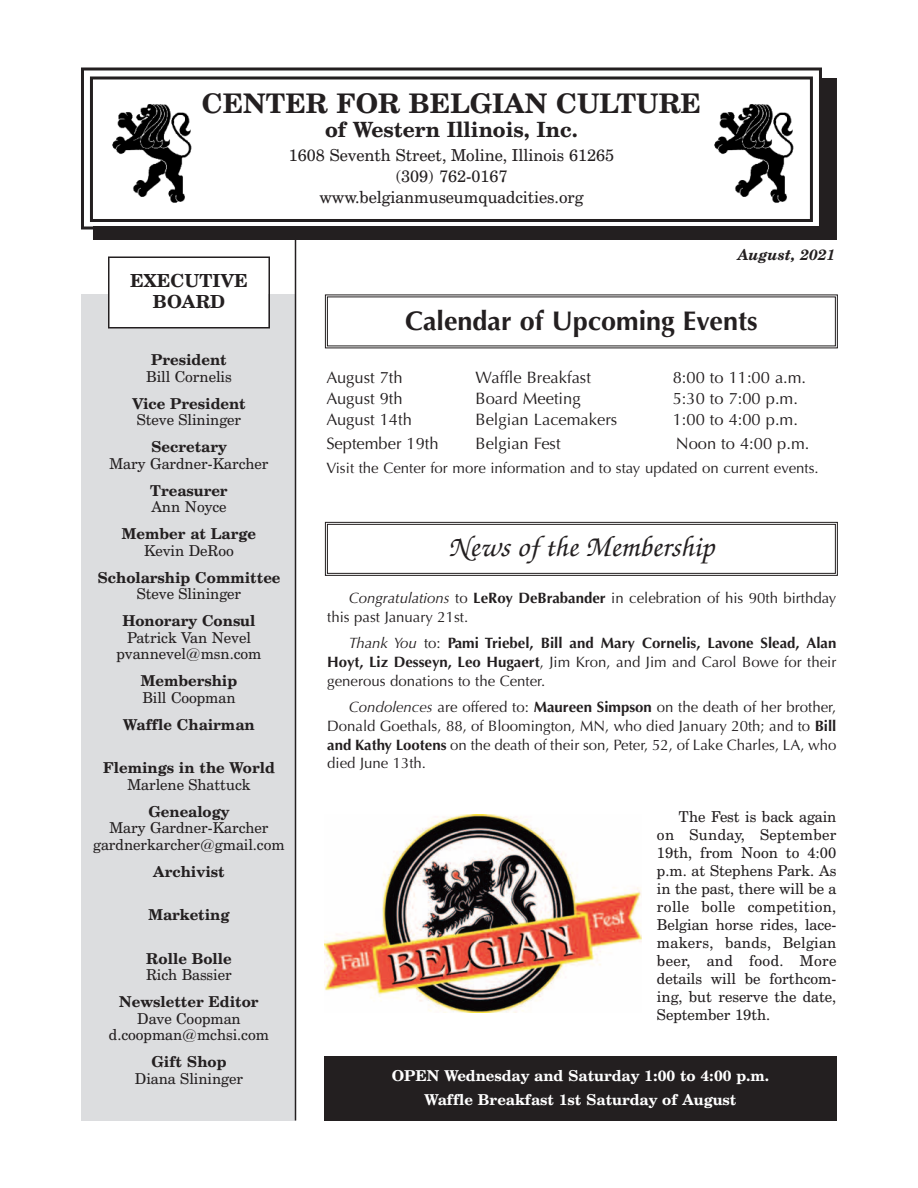
<style>
.page{position:relative;width:918px;height:1188px;background:#fff}
.page>*{position:absolute;margin:0;border:0;box-sizing:border-box;transform-origin:0 0}
.t1{font:30px "Invitation";color:#231f20}
.t2{font:700 27px "Optima";color:#231f20}
.t3{font:700 27px "Century Schoolbook BT";color:#231f20}
.t4{font:700 21px "Century Schoolbook BT";color:#231f20}
.t5{font:700 18px/21px "Century Schoolbook BT";color:#231f20;text-align:center}
.t6{font:16.5px "Optima";color:#231f20}
.t7{font:16.5px/21px "Century Schoolbook BT";color:#231f20;text-align:center}
.t8{font:15px/18px "Century Schoolbook BT";color:#231f20;text-align:center}
.t9{font:15px/18.8px "Optima";color:#231f20}
.t10{font:700 15px "Century Schoolbook BT";color:#231f20}
.t11{font:700 15px/18.8px "Optima";color:#231f20;text-align:justify}
.t12{font:700 15px/24px "Century Schoolbook BT";color:#fff;text-align:center}
.t13{font:italic 700 15px "Century Schoolbook BT";color:#231f20}
.s1{font-style:italic}
.s2{font-weight:700}
.s3{font-weight:400;font-style:italic}
.s4{font-weight:400}
</style>
<div class="page">
<div style="left:96px;top:81px;width:738px;height:156px;background:#231f20"></div>
<div style="left:93px;top:78px;width:744px;height:162px;border:3px solid #231f20"></div>
<div style="left:84px;top:70px;width:735px;height:156px;background:#fff"></div>
<div style="left:81px;top:68px;width:741px;height:162px;border:3px solid #231f20"></div>
<div style="left:90px;top:76px;width:723px;height:146px;border:3px solid #231f20"></div>
<div style="left:81px;top:294px;width:215px;height:826px;background:#dcdddf"></div>
<div style="left:110px;top:258px;width:158px;height:69px;background:#fff"></div>
<div style="left:108px;top:256px;width:162px;height:72px;border:2px solid #231f20"></div>
<hr style="left:295px;top:234px;width:1px;height:886px;background:#231f20">
<img style="left:112px;top:104px;width:80px;height:99px">
<img style="left:714px;top:104px;width:80px;height:99px">
<div style="left:325px;top:522px;width:513px;height:54px;border:1px solid #231f20"></div>
<div style="left:327px;top:524px;width:509px;height:50px;border:1px solid #231f20"></div>
<div style="left:324px;top:1056px;width:513px;height:64px;background:#231f20"></div>
<img style="left:324px;top:814px;width:317px;height:198px">
<h2 class="t3" style="left:202px;top:93px;width:501px">CENTER FOR BELGIAN CULTURE</h2>
<h3 class="t4" style="left:325px;top:121px;width:254px">of Western Illinois, Inc.</h3>
<p class="t7" style="left:289px;top:146px;width:327px">1608 Seventh Street, Moline, Illinois 61265 (309) 762-0167 www.belgianmuseumquadcities.org</p>
<p class="t13" style="left:738px;top:249px;width:99px">August, 2021</p>
<p class="t5" style="left:130px;top:272px;width:119px">EXECUTIVE<br>BOARD</p>
<p class="t10" style="left:151px;top:354px;width:77px">President</p>
<p class="t8" style="left:146px;top:369px;width:87px">Bill Cornelis</p>
<p class="t10" style="left:132px;top:398px;width:115px">Vice President</p>
<p class="t8" style="left:137px;top:412px;width:106px">Steve Slininger</p>
<p class="t10" style="left:151px;top:441px;width:77px">Secretary</p>
<p class="t8" style="left:109px;top:456px;width:161px">Mary Gardner-Karcher</p>
<p class="t10" style="left:150px;top:485px;width:79px">Treasurer</p>
<p class="t8" style="left:151px;top:499px;width:77px">Ann Noyce</p>
<p class="t10" style="left:122px;top:528px;width:136px">Member at Large</p>
<p class="t8" style="left:144px;top:543px;width:91px">Kevin DeRoo</p>
<p class="t10" style="left:97px;top:572px;width:185px">Scholarship Committee</p>
<p class="t8" style="left:137px;top:586px;width:106px">Steve Slininger</p>
<p class="t10" style="left:122px;top:615px;width:135px">Honorary Consul</p>
<p class="t8" style="left:117px;top:631px;width:146px;line-height:16.5px">Patrick Van Nevel pvannevel@msn.com</p>
<p class="t10" style="left:141px;top:675px;width:98px">Membership</p>
<p class="t8" style="left:142px;top:690px;width:95px">Bill Coopman</p>
<p class="t10" style="left:123px;top:719px;width:133px">Waffle Chairman</p>
<p class="t10" style="left:103px;top:762px;width:173px">Flemings in the World</p>
<p class="t8" style="left:127px;top:777px;width:125px">Marlene Shattuck</p>
<p class="t10" style="left:148px;top:806px;width:83px">Genealogy</p>
<p class="t8" style="left:93px;top:821px;width:193px;line-height:16.5px">Mary Gardner-Karcher gardnerkarcher@gmail.com</p>
<p class="t10" style="left:153px;top:866px;width:73px">Archivist</p>
<p class="t10" style="left:148px;top:909px;width:83px">Marketing</p>
<p class="t10" style="left:146px;top:953px;width:87px">Rolle Bolle</p>
<p class="t8" style="left:146px;top:967px;width:87px">Rich Bassier</p>
<p class="t10" style="left:119px;top:996px;width:141px">Newsletter Editor</p>
<p class="t8" style="left:109px;top:1012px;width:161px;line-height:16.5px">Dave Coopman d.coopman@mchsi.com</p>
<p class="t10" style="left:151px;top:1056px;width:77px">Gift Shop</p>
<p class="t8" style="left:135px;top:1071px;width:110px">Diana Slininger</p>
<h2 class="t2" style="left:405px;top:305px;width:354px">Calendar of Upcoming Events</h2>
<p class="t6" style="left:326px;top:368px;width:78px">August 7th</p>
<p class="t6" style="left:476px;top:368px;width:117px">Waffle Breakfast</p>
<p class="t6" style="left:673px;top:368px;width:135px">8:00 to 11:00 a.m.</p>
<p class="t6" style="left:326px;top:389px;width:78px">August 9th</p>
<p class="t6" style="left:476px;top:389px;width:106px">Board Meeting</p>
<p class="t6" style="left:673px;top:389px;width:127px">5:30 to 7:00 p.m.</p>
<p class="t6" style="left:326px;top:410px;width:87px">August 14th</p>
<p class="t6" style="left:476px;top:410px;width:143px">Belgian Lacemakers</p>
<p class="t6" style="left:673px;top:410px;width:127px">1:00 to 4:00 p.m.</p>
<p class="t6" style="left:326px;top:434px;width:114px">September 19th</p>
<p class="t6" style="left:476px;top:434px;width:86px">Belgian Fest</p>
<p class="t6" style="left:676px;top:434px;width:135px">Noon to 4:00 p.m.</p>
<p class="t9" style="left:326px;top:459px;width:494px">Visit the Center for more information and to stay updated on current events.</p>
<h1 class="t1" style="left:449px;top:528px;width:267px">News of the Membership</h1>
<p class="t9" style="left:327px;top:589px;width:511px;text-indent:22px"><span class="s1">Congratulations</span> to <span class="s2">LeRoy DeBrabander</span> in celebration of his 90th birthday this past January 21st.</p>
<p class="t11" style="left:327px;top:634px;width:511px;text-indent:22px"><span class="s3">Thank You</span> <span class="s4">to:</span> Pami Triebel, Bill and Mary Cornelis, Lavone Slead, Alan Hoyt, Liz Desseyn, Leo Hugaert<span class="s4">, Jim Kron, and Jim and Carol Bowe for their generous donations to the Center.</span></p>
<p class="t9" style="left:327px;top:698px;width:511px;text-align:justify;text-indent:22px"><span class="s1">Condolences</span> are offered to: <span class="s2">Maureen Simpson</span> on the death of her brother, Donald Goethals, 88, of Bloomington, MN, who died January 20th; and to <span class="s2">Bill and Kathy Lootens</span> on the death of their son, Peter, 52, of Lake Charles, LA, who died June 13th.</p>
<p class="t8" style="left:657px;top:809px;width:181px;text-align:justify;text-indent:22px">The Fest is back again on Sunday, September 19th, from Noon to 4:00 p.m. at Stephens Park. As in the past, there will be a rolle bolle competition, Belgian horse rides, lace&shy;makers, bands, Belgian beer, and food. More details will be forthcom&shy;ing, but reserve the date, September 19th.</p>
<p class="t12" style="left:392px;top:1065px;width:379px">OPEN Wednesday and Saturday 1:00 to 4:00 p.m.<br>Waffle Breakfast 1st Saturday of August</p>
</div>
